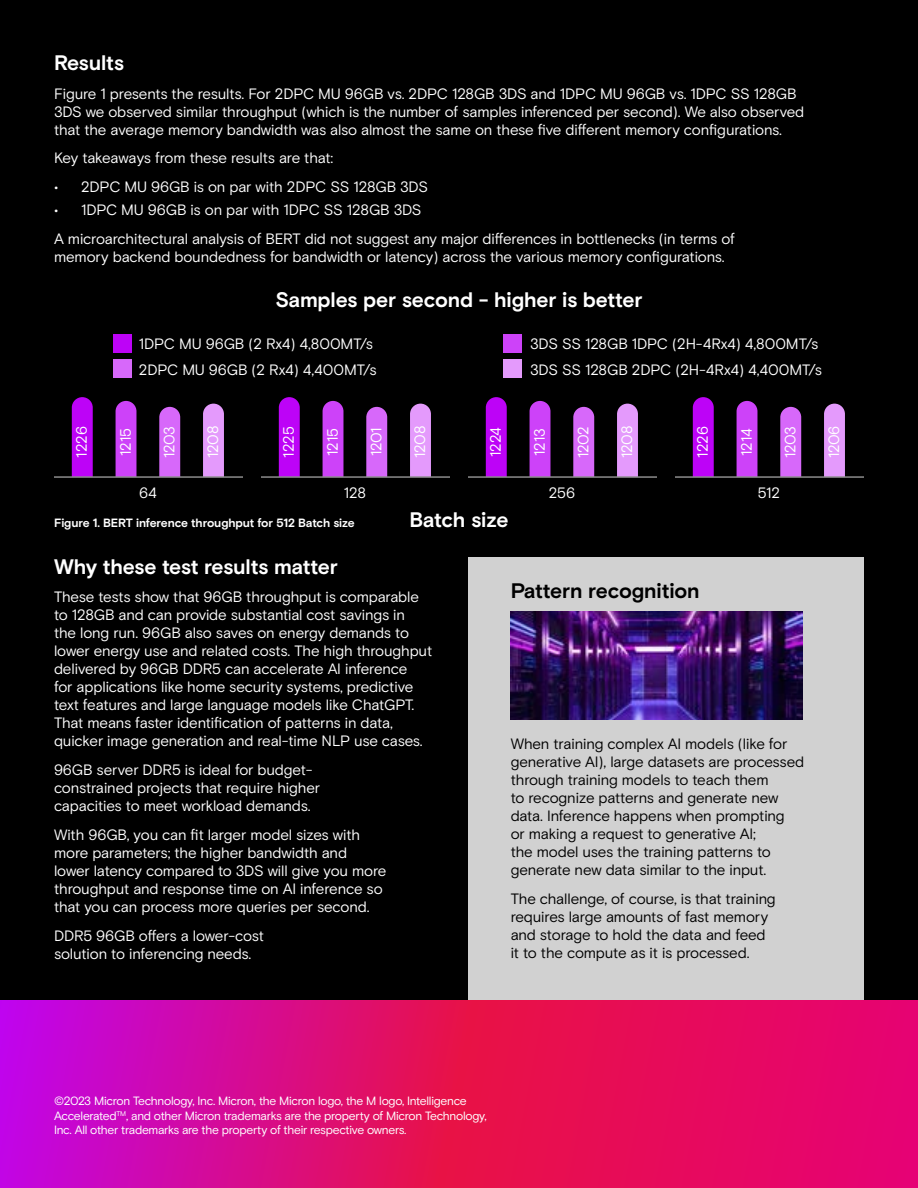
<style>
.page{position:relative;width:918px;height:1188px;background:#000}
.page>*{position:absolute;margin:0;border:0;box-sizing:border-box;transform-origin:0 0}
.t1{font:700 21px "Micron Basis";letter-spacing:-.01em;color:#fff}
.t2{font:700 21px "Micron Basis";letter-spacing:-.005em;color:#000}
.t3{font:15px/18px "Micron Basis Off White";letter-spacing:-.01em;color:#fff}
.t4{font:15px/18px "Micron Basis Off White";letter-spacing:-.01em;color:#000}
.t5{font:12px/14.4px "Micron Basis";letter-spacing:-.02em;color:#fff}
.t6{font:700 12px "Micron Basis";letter-spacing:-.01em;color:#fff}
</style>
<div class="page">
<div style="left:468px;top:558px;width:396px;height:442px;background:#d1d1d1"></div>
<svg style="left:0;top:1000px;width:918px;height:188px;background:#dd0a7a"></svg>
<img style="left:511px;top:611px;width:291px;height:109px">
<svg style="left:72px;top:397px;width:21px;height:79px;background:#b502ec"></svg>
<svg style="left:279px;top:397px;width:21px;height:79px;background:#b502ec"></svg>
<svg style="left:486px;top:397px;width:21px;height:79px;background:#b502ec"></svg>
<svg style="left:693px;top:397px;width:21px;height:79px;background:#b502ec"></svg>
<svg style="left:116px;top:401px;width:20px;height:75px"></svg>
<svg style="left:323px;top:401px;width:20px;height:75px"></svg>
<svg style="left:530px;top:401px;width:20px;height:75px"></svg>
<svg style="left:737px;top:401px;width:20px;height:75px"></svg>
<svg style="left:203px;top:404px;width:21px;height:72px;background:#dd95f4"></svg>
<svg style="left:410px;top:404px;width:21px;height:72px;background:#dd95f4"></svg>
<svg style="left:617px;top:404px;width:21px;height:72px;background:#dd95f4"></svg>
<svg style="left:824px;top:404px;width:21px;height:72px;background:#dd95f4"></svg>
<svg style="left:159px;top:407px;width:21px;height:69px"></svg>
<svg style="left:366px;top:407px;width:21px;height:69px"></svg>
<svg style="left:573px;top:407px;width:21px;height:69px"></svg>
<svg style="left:780px;top:407px;width:21px;height:69px"></svg>
<hr style="left:54px;top:476px;width:189px;height:2px;background:#8c8c8c">
<hr style="left:261px;top:476px;width:189px;height:2px;background:#8c8c8c">
<hr style="left:468px;top:476px;width:189px;height:2px;background:#8c8c8c">
<hr style="left:675px;top:476px;width:189px;height:2px;background:#8c8c8c">
<div style="left:503px;top:334px;width:18px;height:18px;background:#cd42f9"></div>
<div style="left:114px;top:360px;width:18px;height:18px;background:#d768fa"></div>
<div style="left:503px;top:360px;width:18px;height:18px;background:#e49afc"></div>
<div style="left:114px;top:334px;width:18px;height:18px;background:#bd03f7"></div>
<h1 class="t1" style="left:54px;top:50px;width:72px">Results</h1>
<p class="t3" style="left:54px;top:85px;width:752px">Figure 1 presents the results. For 2DPC MU 96GB vs. 2DPC 128GB 3DS and 1DPC MU 96GB vs. 1DPC SS 128GB<br>3DS we observed similar throughput (which is the number of samples inferenced per second). We also observed that the average memory bandwidth was also almost the same on these five different memory configurations.</p>
<p class="t3" style="left:54px;top:149px;width:281px">Key takeaways from these results are that:</p>
<p class="t3" style="left:54px;top:178px;width:376px">• 2DPC MU 96GB is on par with 2DPC SS 128GB 3DS</p>
<p class="t3" style="left:54px;top:196px;width:682px;line-height:28.8px">• 1DPC MU 96GB is on par with 1DPC SS 128GB 3DS<br>A microarchitectural analysis of BERT did not suggest any major differences in bottlenecks (in terms of</p>
<p class="t3" style="left:54px;top:248px;width:672px">memory backend boundedness for bandwidth or latency) across the various memory configurations.</p>
<h1 class="t1" style="left:275px;top:287px;width:369px">Samples per second - higher is better</h1>
<p class="t3" style="left:139px;top:335px;width:236px">1DPC MU 96GB (2 Rx4) 4,800MT/s</p>
<p class="t3" style="left:139px;top:361px;width:239px">2DPC MU 96GB (2 Rx4) 4,400MT/s</p>
<p class="t3" style="left:530px;top:331px;width:293px;line-height:26px">3DS SS 128GB 1DPC (2H-4Rx4) 4,800MT/s<br>3DS SS 128GB 2DPC (2H-4Rx4) 4,400MT/s</p>
<p class="t3" style="left:73px;top:458px;width:33px;rotate:-90deg">1226</p>
<p class="t3" style="left:117px;top:456px;width:30px;rotate:-90deg">1215</p>
<p class="t3" style="left:160px;top:458px;width:34px;rotate:-90deg">1203</p>
<p class="t3" style="left:204px;top:458px;width:34px;rotate:-90deg">1208</p>
<p class="t3" style="left:280px;top:458px;width:33px;rotate:-90deg">1225</p>
<p class="t3" style="left:324px;top:456px;width:30px;rotate:-90deg">1215</p>
<p class="t3" style="left:367px;top:456px;width:30px;rotate:-90deg">1201</p>
<p class="t3" style="left:411px;top:458px;width:34px;rotate:-90deg">1208</p>
<p class="t3" style="left:487px;top:457px;width:32px;rotate:-90deg">1224</p>
<p class="t3" style="left:531px;top:456px;width:30px;rotate:-90deg">1213</p>
<p class="t3" style="left:574px;top:458px;width:34px;rotate:-90deg">1202</p>
<p class="t3" style="left:618px;top:458px;width:34px;rotate:-90deg">1208</p>
<p class="t3" style="left:694px;top:458px;width:33px;rotate:-90deg">1226</p>
<p class="t3" style="left:738px;top:456px;width:29px;rotate:-90deg">1214</p>
<p class="t3" style="left:781px;top:458px;width:34px;rotate:-90deg">1203</p>
<p class="t3" style="left:825px;top:458px;width:34px;rotate:-90deg">1206</p>
<p class="t3" style="left:139px;top:484px;width:19px">64</p>
<p class="t3" style="left:344px;top:484px;width:24px">128</p>
<p class="t3" style="left:549px;top:484px;width:28px">256</p>
<p class="t3" style="left:758px;top:484px;width:24px">512</p>
<p class="t6" style="left:54px;top:516px;width:302px">Figure 1. BERT inference throughput for 512 Batch size</p>
<h1 class="t1" style="left:410px;top:507px;width:100px">Batch size</h1>
<h1 class="t1" style="left:54px;top:554px;width:285px">Why these test results matter</h1>
<p class="t3" style="left:54px;top:588px;width:380px">These tests show that 96GB throughput is comparable to 128GB and can provide substantial cost savings in<br>the long run. 96GB also saves on energy demands to lower energy use and related costs. The high throughput delivered by 96GB DDR5 can accelerate AI inference<br>for applications like home security systems, predictive text features and large language models like ChatGPT.<br>That means faster identification of patterns in data, quicker image generation and real-time NLP use cases.</p>
<p class="t3" style="left:54px;top:761px;width:268px">96GB server DDR5 is ideal for budget&shy;constrained projects that require higher capacities to meet workload demands.</p>
<p class="t3" style="left:54px;top:826px;width:334px">With 96GB, you can fit larger model sizes with more parameters; the higher bandwidth and lower latency compared to 3DS will give you more throughput and response time on AI inference so that you can process more queries per second.</p>
<p class="t3" style="left:54px;top:927px;width:212px">DDR5 96GB offers a lower-cost solution to inferencing needs.</p>
<h1 class="t2" style="left:511px;top:578px;width:191px">Pattern recognition</h1>
<p class="t4" style="left:511px;top:735px;width:295px">When training complex AI models (like for generative AI), large datasets are processed through training models to teach them<br>to recognize patterns and generate new data. Inference happens when prompting<br>or making a request to generative AI;<br>the model uses the training patterns to generate new data similar to the input.</p>
<p class="t4" style="left:511px;top:890px;width:267px">The challenge, of course, is that training requires large amounts of fast memory and storage to hold the data and feed it to the compute as it is processed.</p>
<p class="t5" style="left:54px;top:1094px;width:434px">©2023 Micron Technology, Inc. Micron, the Micron logo, the M logo, Intelligence<br>Accelerated<sup>TM</sup>, and other Micron trademarks are the property of Micron Technology,<br>Inc. All other trademarks are the property of their respective owners.</p>
</div>
